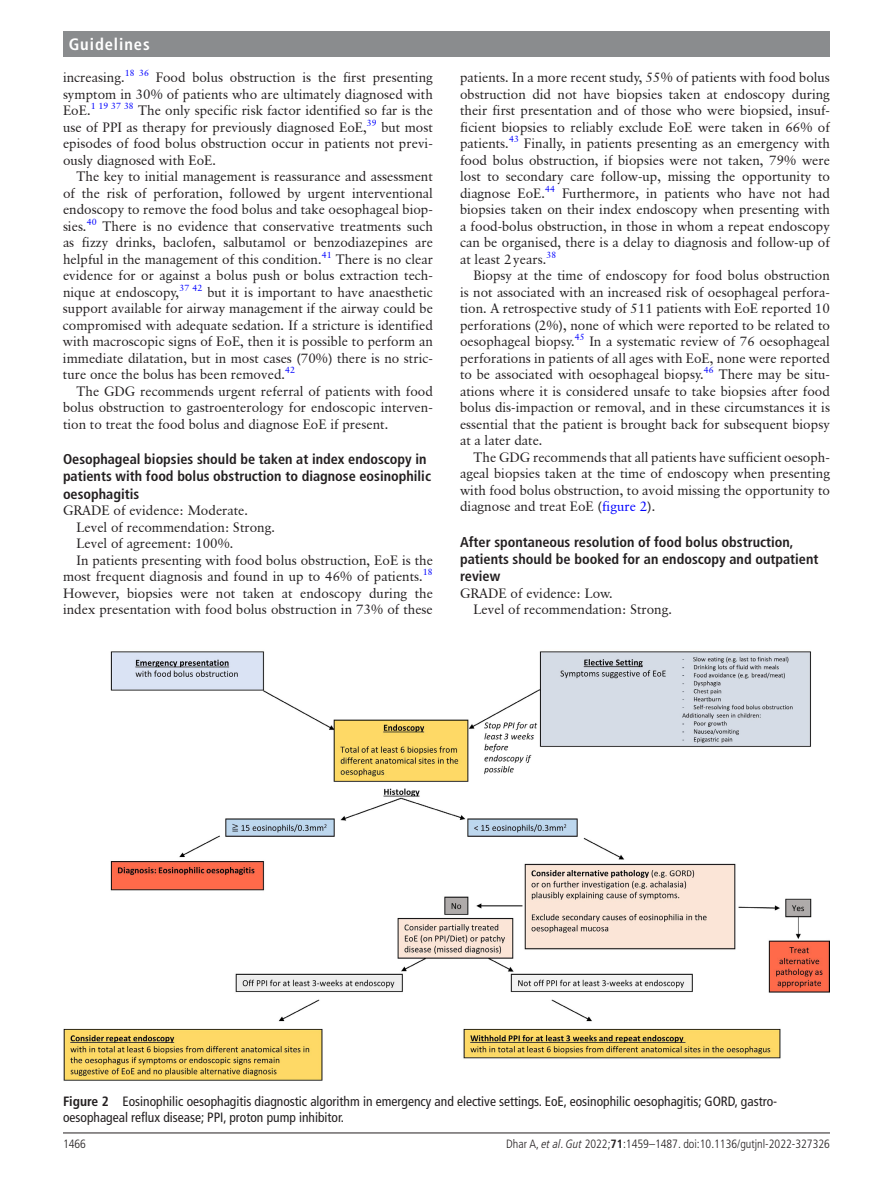
<style>
.page{position:relative;width:893px;height:1191px;background:#fff}
.page>*{position:absolute;margin:0;border:0;box-sizing:border-box;transform-origin:0 0}
.t1{font:700 condensed 16.5px "Frutiger LT Pro";letter-spacing:.055em;color:#fff}
.t2{font:700 condensed 14.25px/17.2px "Frutiger LT Pro";color:#231f20}
.t3{font:13.5px/16.5px "Classical Garamond BT";color:#231f20;text-align:justify}
.t4{font:condensed 13.5px/16.5px "Frutiger LT Pro";color:#231f20}
.t5{font:300 condensed 12px "Frutiger LT Pro";color:#231f20}
.s1{color:#00f}
.s2{font-weight:700}
.s3{font-style:italic}
</style>
<div class="page">
<hr style="left:63px;top:1132px;width:767px;height:1px;background:#231f20">
<div style="left:63px;top:31px;width:767px;height:25px;background:#8a8c8e"></div>
<img style="left:63px;top:651px;width:767px;height:430px">
<p class="t1" style="left:69px;top:34px;width:83px">Guidelines</p>
<p class="t3" style="left:63px;top:69px;width:371px">increasing.<sup>18</sup> <sup>36</sup> Food bolus obstruction is the first presenting symptom in 30% of patients who are ultimately diagnosed with EoE.<sup>1</sup> <sup>19</sup> <sup>37</sup> <sup>38</sup> The only specific risk factor identified so far is the use of PPI as therapy for previously diagnosed EoE,<sup>39</sup> but most episodes of food bolus obstruction occur in patients not previ&shy;ously diagnosed with EoE.</p>
<p class="t3" style="left:63px;top:168px;width:371px;text-indent:14px">The key to initial management is reassurance and assessment of the risk of perforation, followed by urgent interventional endoscopy to remove the food bolus and take oesophageal biop&shy;sies.<sup>40</sup> There is no evidence that conservative treatments such as fizzy drinks, baclofen, salbutamol or benzodiazepines are helpful in the management of this condition.<sup>41</sup> There is no clear evidence for or against a bolus push or bolus extraction tech&shy;nique at endoscopy,<sup>37</sup> <sup>42</sup> but it is important to have anaesthetic support available for airway management if the airway could be compromised with adequate sedation. If a stricture is identified with macroscopic signs of EoE, then it is possible to perform an immediate dilatation, but in most cases (70%) there is no stric&shy;ture once the bolus has been removed.<sup>42</sup></p>
<p class="t3" style="left:63px;top:383px;width:371px;text-indent:14px">The GDG recommends urgent referral of patients with food bolus obstruction to gastroenterology for endoscopic interven&shy;tion to treat the food bolus and diagnose EoE if present.</p>
<p class="t2" style="left:63px;top:450px;width:370px">Oesophageal biopsies should be taken at index endoscopy in patients with food bolus obstruction to diagnose eosinophilic oesophagitis</p>
<p class="t3" style="left:63px;top:502px;width:187px">GRADE of evidence: Moderate.</p>
<p class="t3" style="left:76px;top:518px;width:200px">Level of recommendation: Strong.</p>
<p class="t3" style="left:76px;top:535px;width:159px">Level of agreement: 100%.</p>
<p class="t3" style="left:76px;top:551px;width:358px">In patients presenting with food bolus obstruction, EoE is the</p>
<p class="t3" style="left:63px;top:568px;width:371px">most frequent diagnosis and found in up to 46% of patients.<sup>18</sup></p>
<p class="t3" style="left:63px;top:584px;width:371px">However, biopsies were not taken at endoscopy during the</p>
<p class="t3" style="left:63px;top:601px;width:371px">index presentation with food bolus obstruction in 73% of these</p>
<p class="t3" style="left:460px;top:69px;width:371px">patients. In a more recent study, 55% of patients with food bolus obstruction did not have biopsies taken at endoscopy during their first presentation and of those who were biopsied, insuf&shy;ficient biopsies to reliably exclude EoE were taken in 66% of patients.<sup>43</sup> Finally, in patients presenting as an emergency with food bolus obstruction, if biopsies were not taken, 79% were lost to secondary care follow-up, missing the opportunity to diagnose EoE.<sup>44</sup> Furthermore, in patients who have not had biopsies taken on their index endoscopy when presenting with a food-bolus obstruction, in those in whom a repeat endoscopy can be organised, there is a delay to diagnosis and follow-up of at least 2years.<sup>38</sup></p>
<p class="t3" style="left:460px;top:267px;width:371px;text-indent:14px">Biopsy at the time of endoscopy for food bolus obstruction is not associated with an increased risk of oesophageal perfora&shy;tion. A retrospective study of 511 patients with EoE reported 10 perforations (2%), none of which were reported to be related to oesophageal biopsy.<sup>45</sup> In a systematic review of 76 oesophageal perforations in patients of all ages with EoE, none were reported to be associated with oesophageal biopsy.<sup>46</sup> There may be situ&shy;ations where it is considered unsafe to take biopsies after food bolus dis-impaction or removal, and in these circumstances it is essential that the patient is brought back for subsequent biopsy at a later date.</p>
<p class="t3" style="left:460px;top:449px;width:371px;text-indent:14px">The GDG recommends that all patients have sufficient oesoph&shy;ageal biopsies taken at the time of endoscopy when presenting with food bolus obstruction, to avoid missing the opportunity to diagnose and treat EoE (<span class="s1">figure 2</span>).</p>
<p class="t2" style="left:460px;top:533px;width:360px">After spontaneous resolution of food bolus obstruction, patients should be booked for an endoscopy and outpatient review</p>
<p class="t3" style="left:474px;top:584px;width:200px;text-indent:-14px">GRADE of evidence: Low.<br>Level of recommendation: Strong.</p>
<p class="t4" style="left:63px;top:1092px;width:716px"><span class="s2">Figure 2</span> Eosinophilic oesophagitis diagnostic algorithm in emergency and elective settings. EoE, eosinophilic oesophagitis; GORD, gastro&shy;oesophageal reflux disease; PPI, proton pump inhibitor.</p>
<p class="t5" style="left:63px;top:1136px;width:25px">1466</p>
<p class="t5" style="left:506px;top:1136px;width:325px">Dhar A, <span class="s3">et al</span>. <span class="s3">Gut</span> 2022;<span class="s2">71</span>:1459–1487. doi:10.1136/gutjnl-2022-327326</p>
</div>
